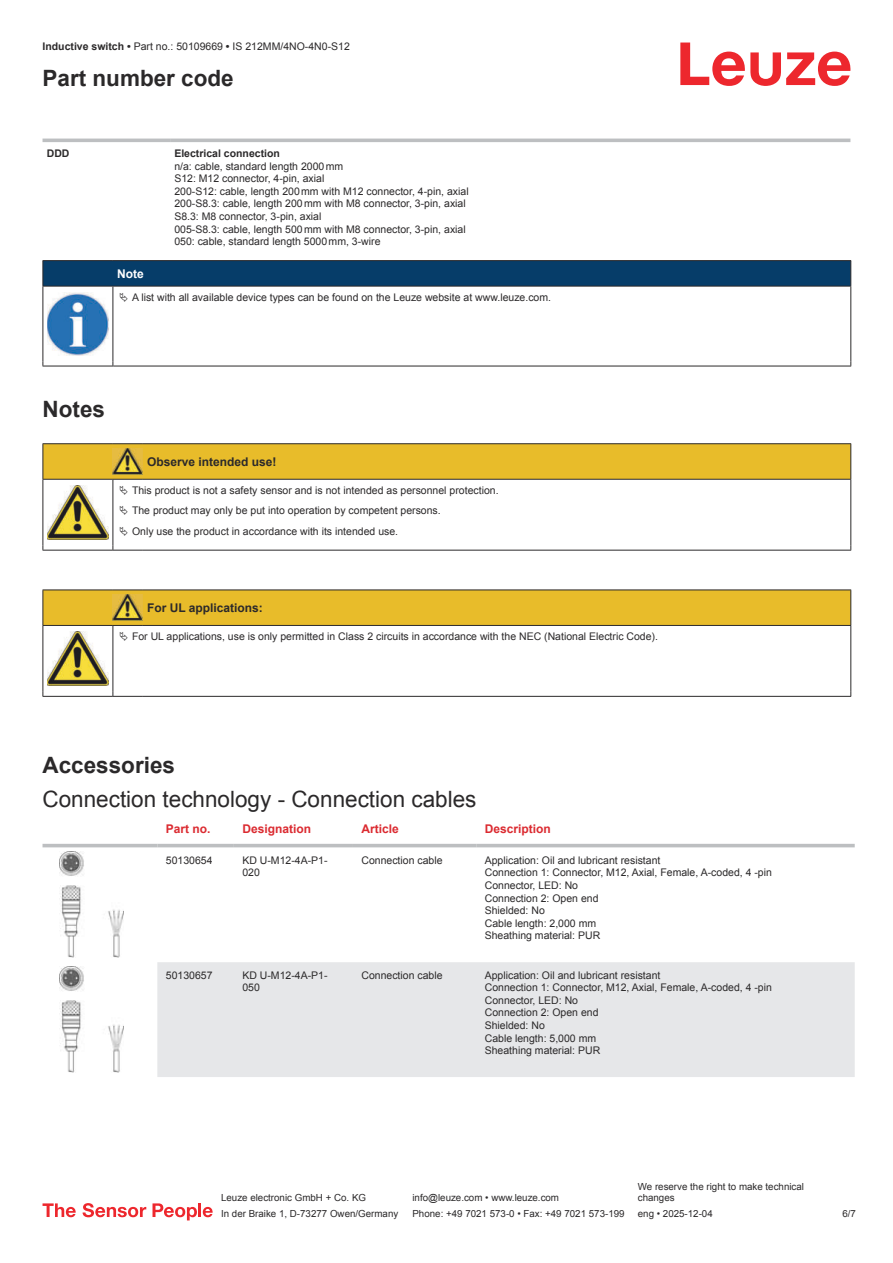
<style>
.page{position:relative;width:893px;height:1263px;background:#fff}
.page>*{position:absolute;margin:0;border:0;box-sizing:border-box;transform-origin:0 0}
.t1{font:22.5px "Arial";color:#2b292a}
.t2{font:700 22.5px "Arial";color:#2b292a}
.t3{font:700 12px "Arial";color:#2b292a}
.t4{font:700 12px "Arial";color:#db2a30}
.t5{font:700 12px "Arial";color:#fff}
.t6{font:10.5px/12.6px "Arial";color:#2b292a}
.t7{font:700 10.5px "Arial";color:#2b292a}
.t8{font:9.75px/11.7px "Arial";color:#2b292a}
.s1{font-weight:700}
</style>
<div class="page">
<svg style="left:680px;top:43px;width:170px;height:43px"></svg>
<svg style="left:43px;top:138px;width:807px;height:1px"></svg>
<hr style="left:43px;top:139px;width:127px;height:3px;background:#bdbfc1">
<hr style="left:170px;top:139px;width:680px;height:3px;background:#bdbfc1">
<svg style="left:43px;top:843px;width:812px;height:9px"></svg>
<div style="left:157px;top:962px;width:698px;height:115px;background:#e6e7e9"></div>
<hr style="left:43px;top:844px;width:114px;height:3px;background:#bdbfc1">
<hr style="left:157px;top:844px;width:77px;height:3px;background:#bdbfc1">
<hr style="left:234px;top:844px;width:119px;height:3px;background:#bdbfc1">
<hr style="left:353px;top:844px;width:123px;height:3px;background:#bdbfc1">
<hr style="left:476px;top:844px;width:379px;height:3px;background:#bdbfc1">
<img style="left:59px;top:852px;width:65px;height:106px">
<img style="left:59px;top:966px;width:65px;height:107px">
<svg style="left:43px;top:1203px;width:33px;height:14px"></svg>
<svg style="left:83px;top:1203px;width:63px;height:14px"></svg>
<svg style="left:153px;top:1203px;width:44px;height:17px"></svg>
<hr style="left:198px;top:1203px;width:3px;height:14px;background:#ed272d">
<svg style="left:203px;top:1207px;width:10px;height:10px"></svg>
<svg style="left:44px;top:287px;width:806px;height:79px"></svg>
<hr style="left:43px;top:260px;width:70px;height:1px;background:#2b292a">
<hr style="left:43px;top:286px;width:70px;height:1px;background:#2b292a">
<hr style="left:113px;top:260px;width:738px;height:1px;background:#2b292a">
<div style="left:43px;top:261px;width:808px;height:25px;background:#063d69"></div>
<hr style="left:113px;top:286px;width:738px;height:1px;background:#2b292a">
<hr style="left:43px;top:286px;width:1px;height:75px;background:#2b292a">
<hr style="left:113px;top:286px;width:1px;height:75px;background:#2b292a">
<hr style="left:850px;top:286px;width:1px;height:75px;background:#2b292a">
<hr style="left:43px;top:366px;width:70px;height:1px;background:#2b292a">
<hr style="left:113px;top:366px;width:738px;height:1px;background:#2b292a">
<img style="left:47px;top:292px;width:61px;height:63px">
<div style="left:115px;top:287px;width:734px;height:20px;background:#fff"></div>
<hr style="left:43px;top:443px;width:70px;height:1px;background:#2b292a">
<hr style="left:113px;top:443px;width:30px;height:1px;background:#2b292a">
<hr style="left:143px;top:443px;width:708px;height:1px;background:#2b292a">
<hr style="left:43px;top:550px;width:70px;height:1px;background:#2b292a">
<hr style="left:113px;top:550px;width:30px;height:1px;background:#2b292a">
<hr style="left:143px;top:550px;width:708px;height:1px;background:#2b292a">
<div style="left:44px;top:590px;width:806px;height:35px;background:#e8bc2a"></div>
<svg style="left:44px;top:626px;width:806px;height:70px"></svg>
<hr style="left:43px;top:589px;width:70px;height:1px;background:#2b292a">
<hr style="left:43px;top:590px;width:1px;height:35px;background:#2b292a">
<hr style="left:43px;top:625px;width:70px;height:1px;background:#2b292a">
<hr style="left:113px;top:589px;width:30px;height:1px;background:#2b292a">
<hr style="left:113px;top:625px;width:30px;height:1px;background:#2b292a">
<hr style="left:143px;top:589px;width:708px;height:1px;background:#2b292a">
<hr style="left:850px;top:590px;width:1px;height:35px;background:#2b292a">
<hr style="left:143px;top:625px;width:708px;height:1px;background:#2b292a">
<hr style="left:43px;top:626px;width:1px;height:66px;background:#2b292a">
<hr style="left:113px;top:626px;width:1px;height:66px;background:#2b292a">
<hr style="left:850px;top:626px;width:1px;height:66px;background:#2b292a">
<hr style="left:43px;top:696px;width:70px;height:1px;background:#2b292a">
<hr style="left:113px;top:696px;width:30px;height:1px;background:#2b292a">
<hr style="left:143px;top:696px;width:708px;height:1px;background:#2b292a">
<img style="left:113px;top:594px;width:30px;height:26px">
<img style="left:47px;top:632px;width:61px;height:54px">
<div style="left:115px;top:626px;width:734px;height:21px;background:#fff"></div>
<svg style="left:43px;top:444px;width:808px;height:106px"></svg>
<p class="t6" style="left:43px;top:41px;width:309px"><span class="s1">Inductive switch •</span> Part no.: 50109669 <span class="s1">•</span> IS 212MM/4NO-4N0-S12</p>
<h1 class="t2" style="left:43px;top:69px;width:193px">Part number code</h1>
<p class="t7" style="left:47px;top:149px;width:24px">DDD</p>
<p class="t7" style="left:174px;top:149px;width:107px">Electrical connection</p>
<p class="t6" style="left:174px;top:161px;width:296px">n/a: cable, standard length 2000 mm<br>S12: M12 connector, 4-pin, axial<br>200-S12: cable, length 200 mm with M12 connector, 4-pin, axial 200-S8.3: cable, length 200 mm with M8 connector, 3-pin, axial S8.3: M8 connector, 3-pin, axial<br>005-S8.3: cable, length 500 mm with M8 connector, 3-pin, axial 050: cable, standard length 5000 mm, 3-wire</p>
<p class="t5" style="left:117px;top:269px;width:28px">Note</p>
<p class="t6" style="left:132px;top:292px;width:421px">A list with all available device types can be found on the Leuze website at www.leuze.com.</p>
<h1 class="t2" style="left:43px;top:400px;width:64px">Notes</h1>
<p class="t3" style="left:147px;top:457px;width:131px">Observe intended use!</p>
<p class="t6" style="left:132px;top:481px;width:368px;line-height:20.2px">This product is not a safety sensor and is not intended as personnel protection.<br>The product may only be put into operation by competent persons.<br>Only use the product in accordance with its intended use.</p>
<p class="t3" style="left:147px;top:603px;width:117px">For UL applications:</p>
<p class="t6" style="left:132px;top:631px;width:527px">For UL applications, use is only permitted in Class 2 circuits in accordance with the NEC (National Electric Code).</p>
<h1 class="t2" style="left:43px;top:756px;width:134px">Accessories</h1>
<h1 class="t1" style="left:43px;top:790px;width:435px">Connection technology - Connection cables</h1>
<p class="t4" style="left:166px;top:824px;width:46px">Part no.</p>
<p class="t4" style="left:242px;top:824px;width:70px">Designation</p>
<p class="t4" style="left:361px;top:824px;width:39px">Article</p>
<p class="t4" style="left:485px;top:824px;width:68px">Description</p>
<p class="t6" style="left:166px;top:855px;width:48px">50130654</p>
<p class="t6" style="left:242px;top:855px;width:87px">KD U-M12-4A-P1-<br>020</p>
<p class="t6" style="left:361px;top:855px;width:83px">Connection cable</p>
<p class="t6" style="left:485px;top:855px;width:289px">Application: Oil and lubricant resistant<br>Connection 1: Connector, M12, Axial, Female, A-coded, 4 -pin<br>Connector, LED: No<br>Connection 2: Open end<br>Shielded: No<br>Cable length: 2,000 mm<br>Sheathing material: PUR</p>
<p class="t6" style="left:166px;top:969px;width:48px">50130657</p>
<p class="t6" style="left:242px;top:969px;width:87px">KD U-M12-4A-P1-<br>050</p>
<p class="t6" style="left:361px;top:969px;width:83px">Connection cable</p>
<p class="t6" style="left:485px;top:969px;width:289px">Application: Oil and lubricant resistant<br>Connection 1: Connector, M12, Axial, Female, A-coded, 4 -pin<br>Connector, LED: No<br>Connection 2: Open end<br>Shielded: No<br>Cable length: 5,000 mm<br>Sheathing material: PUR</p>
<p class="t8" style="left:221px;top:1193px;width:146px">Leuze electronic GmbH + Co. KG</p>
<p class="t8" style="left:412px;top:1193px;width:148px">info@leuze.com • www.leuze.com</p>
<p class="t8" style="left:638px;top:1181px;width:168px">We reserve the right to make technical changes</p>
<p class="t8" style="left:221px;top:1208px;width:179px">In der Braike 1, D-73277 Owen/Germany</p>
<p class="t8" style="left:412px;top:1208px;width:214px">Phone: +49 7021 573-0 • Fax: +49 7021 573-199</p>
<p class="t8" style="left:638px;top:1208px;width:76px">eng • 2025-12-04</p>
<p class="t8" style="left:842px;top:1209px;width:15px">6 /7</p>
</div>
